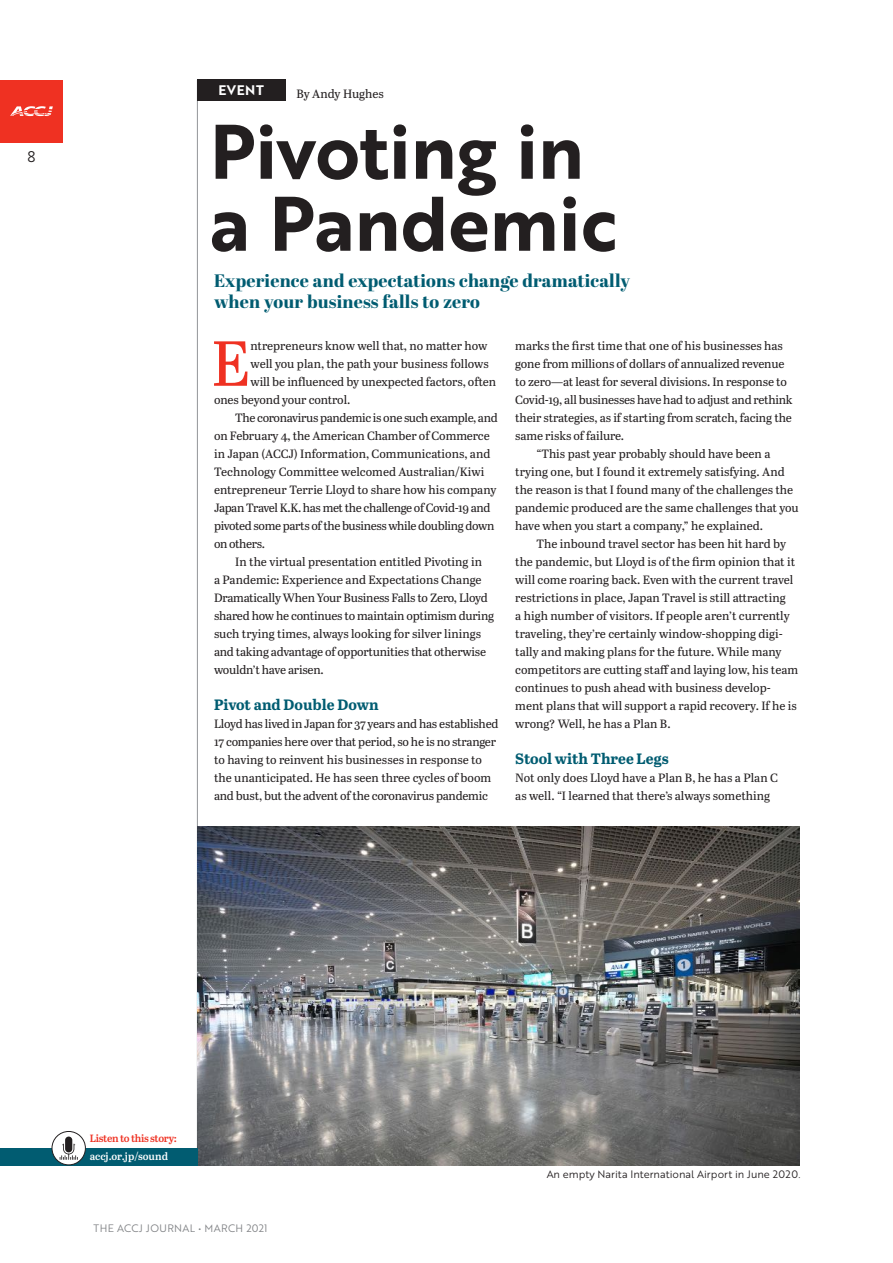
<style>
.page{position:relative;width:893px;height:1263px;background:#fff}
.page>*{position:absolute;margin:0;border:0;box-sizing:border-box;transform-origin:0 0}
.t1{font:75px/72px "Brother 1816 Bold";color:#231f20}
.t2{font:63.45px "Abril Text";color:#ef3122}
.t3{font:800 18px/21px "Abril Display";letter-spacing:.01em;color:#015c71}
.t4{font:700 15px "Abril Text";color:#015c71}
.t5{font:15px "Brother 1816 Book";color:#231f20}
.t6{font:13.5px "Brother 1816 Bold";letter-spacing:.04em;color:#fff}
.t7{font:12px/18px "Abril Text";letter-spacing:-.01em;color:#231f20}
.t8{font:12px "Abril Text";letter-spacing:-.03em;color:#231f20}
.t9{font:10.5px "Brother 1816 Book";color:#231f20}
.t10{font:10.5px "Brother 1816 Book";letter-spacing:.035em;color:#808285}
.t11{font:600 10.5px "Abril Text";letter-spacing:-.03em;color:#ef3122}
.t12{font:600 10.5px "Abril Text";color:#fff}
</style>
<div class="page">
<div style="left:0;top:80px;width:63px;height:63px;background:#ef3122"></div>
<svg style="left:10px;top:106px;width:43px;height:10px"></svg>
<hr style="left:197px;top:80px;width:1px;height:1085px;background:#939598">
<div style="left:197px;top:79px;width:88px;height:22px;background:#231f20"></div>
<img style="left:197px;top:827px;width:602px;height:338px">
<div style="left:0;top:1148px;width:197px;height:17px;background:#015c71"></div>
<div style="left:52px;top:1131px;width:33px;height:34px;background:#fff;border-radius:50%"></div>
<div style="left:52px;top:1131px;width:34px;height:34px;border:1px solid #231f20;border-radius:50%"></div>
<div style="left:65px;top:1136px;width:7px;height:16px;background:#231f20;border-radius:4px"></div>
<svg style="left:60px;top:1144px;width:18px;height:16px"></svg>
<p class="t5" style="left:27px;top:146px;width:10px">8</p>
<p class="t6" style="left:218px;top:80px;width:47px">EVENT</p>
<p class="t7" style="left:296px;top:84px;width:89px">By Andy Hughes</p>
<h1 class="t1" style="left:210px;top:113px;width:409px">Pivoting in a Pandemic</h1>
<h3 class="t3" style="left:214px;top:271px;width:417px">Experience and expectations change dramatically when your business falls to zero</h3>
<h2 class="t2" style="left:211px;top:317px;width:41px">E</h2>
<p class="t7" style="left:250px;top:336px;width:238px">ntrepreneurs know well that, no matter how</p>
<p class="t7" style="left:250px;top:354px;width:240px">well you plan, the path your business follows</p>
<p class="t7" style="left:250px;top:372px;width:247px">will be influenced by unexpected factors, often</p>
<p class="t7" style="left:214px;top:390px;width:138px">ones beyond your control.</p>
<p class="t8" style="left:235px;top:409px;width:264px">The coronavirus pandemic is one such example, and</p>
<p class="t7" style="left:214px;top:426px;width:277px">on February 4, the American Chamber of Commerce</p>
<p class="t7" style="left:214px;top:444px;width:278px">in Japan (ACCJ) Information, Communications, and</p>
<p class="t7" style="left:214px;top:462px;width:272px">Technology Committee welcomed Australian/Kiwi</p>
<p class="t7" style="left:214px;top:480px;width:284px">entrepreneur Terrie Lloyd to share how his company</p>
<p class="t8" style="left:214px;top:499px;width:278px">Japan Travel K.K. has met the challenge of Covid-19 and</p>
<p class="t8" style="left:214px;top:517px;width:282px">pivoted some parts of the business while doubling down</p>
<p class="t8" style="left:214px;top:535px;width:53px">on others.</p>
<p class="t7" style="left:235px;top:552px;width:248px">In the virtual presentation entitled Pivoting in</p>
<p class="t7" style="left:214px;top:570px;width:269px">a Pandemic: Experience and Expectations Change</p>
<p class="t7" style="left:214px;top:588px;width:275px">Dramatically When Your Business Falls to Zero, Lloyd</p>
<p class="t7" style="left:214px;top:606px;width:282px">shared how he continues to maintain optimism during</p>
<p class="t7" style="left:214px;top:624px;width:269px">such trying times, always looking for silver linings</p>
<p class="t7" style="left:214px;top:642px;width:274px">and taking advantage of opportunities that otherwise</p>
<p class="t7" style="left:214px;top:660px;width:111px">wouldn’t have arisen.</p>
<p class="t4" style="left:214px;top:693px;width:166px">Pivot and Double Down</p>
<p class="t7" style="left:214px;top:714px;width:286px">Lloyd has lived in Japan for 37 years and has established 17 companies here over that period, so he is no stranger to having to reinvent his businesses in response to the unanticipated. He has seen three cycles of boom and bust, but the advent of the coronavirus pandemic</p>
<p class="t7" style="left:515px;top:336px;width:269px">marks the first time that one of his businesses has</p>
<p class="t7" style="left:515px;top:354px;width:271px">gone from millions of dollars of annualized revenue</p>
<p class="t7" style="left:515px;top:372px;width:273px">to zero—at least for several divisions. In response to</p>
<p class="t7" style="left:515px;top:390px;width:279px">Covid-19, all businesses have had to adjust and rethink</p>
<p class="t7" style="left:515px;top:408px;width:278px">their strategies, as if starting from scratch, facing the</p>
<p class="t7" style="left:515px;top:426px;width:110px">same risks of failure.</p>
<p class="t7" style="left:536px;top:444px;width:235px">“This past year probably should have been a</p>
<p class="t7" style="left:515px;top:462px;width:271px">trying one, but I found it extremely satisfying. And</p>
<p class="t7" style="left:515px;top:480px;width:280px">the reason is that I found many of the challenges the</p>
<p class="t7" style="left:515px;top:498px;width:285px">pandemic produced are the same challenges that you</p>
<p class="t7" style="left:515px;top:516px;width:249px">have when you start a company,” he explained.</p>
<p class="t7" style="left:536px;top:534px;width:251px">The inbound travel sector has been hit hard by</p>
<p class="t7" style="left:515px;top:552px;width:282px">the pandemic, but Lloyd is of the firm opinion that it</p>
<p class="t7" style="left:515px;top:570px;width:280px">will come roaring back. Even with the current travel</p>
<p class="t7" style="left:515px;top:588px;width:272px">restrictions in place, Japan Travel is still attracting</p>
<p class="t7" style="left:515px;top:606px;width:276px">a high number of visitors. If people aren’t currently</p>
<p class="t7" style="left:515px;top:624px;width:269px">traveling, they’re certainly window-shopping digi-</p>
<p class="t7" style="left:515px;top:642px;width:268px">tally and making plans for the future. While many</p>
<p class="t7" style="left:515px;top:660px;width:284px">competitors are cutting staff and laying low, his team</p>
<p class="t7" style="left:515px;top:678px;width:257px">continues to push ahead with business develop-</p>
<p class="t7" style="left:515px;top:696px;width:283px">ment plans that will support a rapid recovery. If he is</p>
<p class="t7" style="left:515px;top:714px;width:157px">wrong? Well, he has a Plan B.</p>
<p class="t4" style="left:515px;top:747px;width:155px">Stool with Three Legs</p>
<p class="t7" style="left:515px;top:768px;width:264px">Not only does Lloyd have a Plan B, he has a Plan C as well. “I learned that there’s always something</p>
<p class="t11" style="left:90px;top:1130px;width:89px">Listen to this story:</p>
<p class="t12" style="left:90px;top:1148px;width:80px">accj.or.jp/sound</p>
<p class="t10" style="left:94px;top:1220px;width:176px">THE ACCJ JOURNAL • MARCH 2021</p>
<p class="t9" style="left:547px;top:1166px;width:255px">An empty Narita International Airport in June 2020.</p>
</div>
